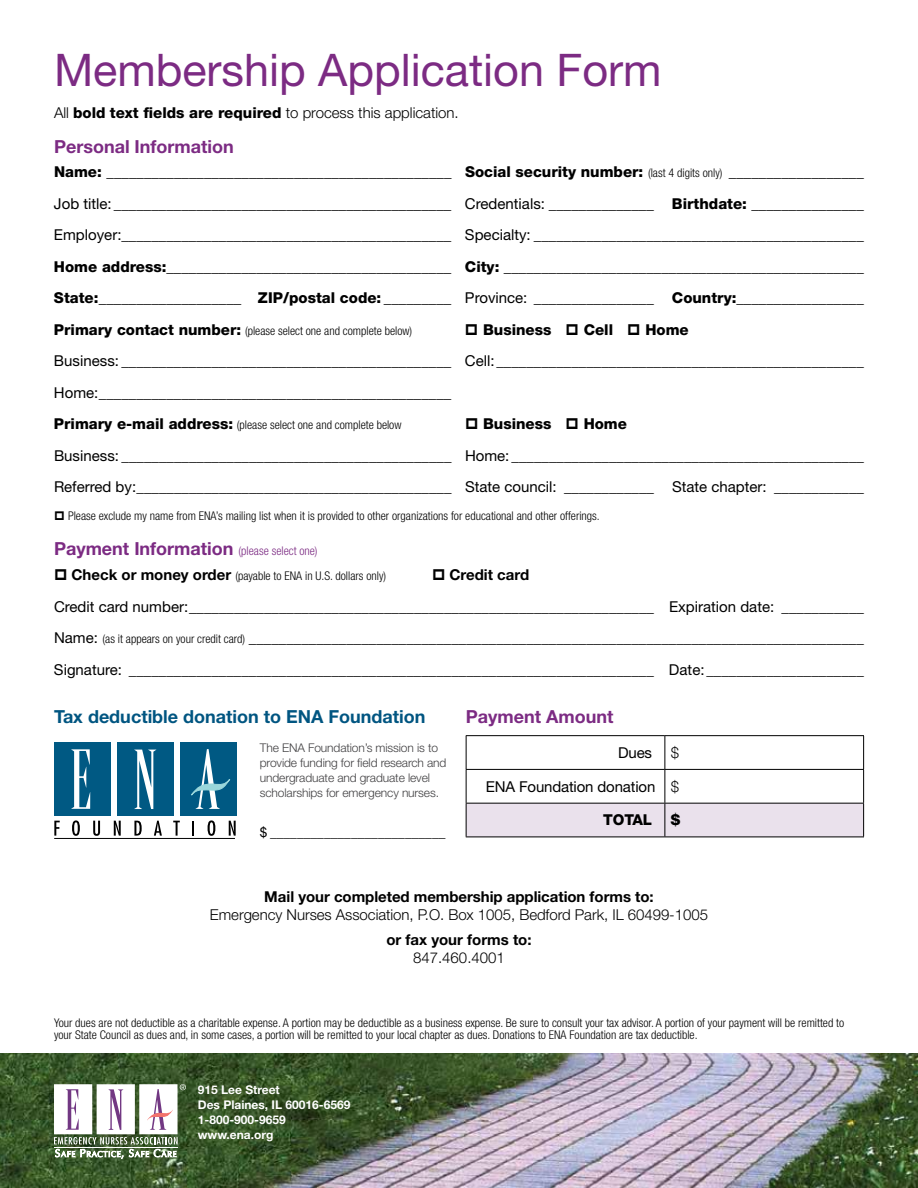
<style>
.page{position:relative;width:918px;height:1188px;background:#fff}
.page>*{position:absolute;margin:0;border:0;box-sizing:border-box;transform-origin:0 0}
.t1{font:45px "Helvetica Neue LT Std";color:#7c2b83}
.t2{font:700 18px "Helvetica Neue LT Std";color:#7c2b83}
.t3{font:700 18px "Helvetica Neue LT Std";color:#005581}
.t4{font:15px/31.5px "Helvetica Neue LT Std";color:#000}
.t5{font:800 15px/31.5px "Helvetica Neue LT Std";color:#000;text-align:justify}
.t6{font:300 15px "Helvetica Neue LT Std";letter-spacing:-.005em;color:#000}
.t7{font:700 15px "Helvetica Neue LT Std";letter-spacing:-.005em;color:#000}
.t8{font:13.5px "Helvetica Neue LT Std";color:#000}
.t9{font:300 condensed 12px/12px "Helvetica Neue LT Std";color:#000}
.t10{font:300 12px/15px "Helvetica Neue LT Std";letter-spacing:-.01em;color:#414042}
.t11{font:700 12px/15px "Helvetica Neue LT Std";color:#fff}
.s1{font-weight:800}
.s2{font-weight:300;font-stretch:condensed;font-size:12px}
.s3{font-weight:400}
.s4{font-weight:300}
.s5{font-weight:800;font-stretch:normal;font-size:15px}
.s6{font-weight:700;font-stretch:normal;font-size:15px}
</style>
<div class="page">
<img style="left:0;top:1053px;width:918px;height:135px">
<svg style="left:54px;top:1084px;width:132px;height:77px"></svg>
<hr style="left:54px;top:838px;width:181px;height:1px;background:#000">
<svg style="left:54px;top:821px;width:6px;height:15px"></svg>
<svg style="left:72px;top:820px;width:8px;height:16px"></svg>
<svg style="left:93px;top:821px;width:7px;height:15px"></svg>
<svg style="left:114px;top:821px;width:7px;height:15px"></svg>
<svg style="left:134px;top:821px;width:8px;height:15px"></svg>
<svg style="left:154px;top:821px;width:8px;height:15px"></svg>
<svg style="left:173px;top:821px;width:7px;height:15px"></svg>
<svg style="left:192px;top:821px;width:2px;height:15px"></svg>
<svg style="left:208px;top:820px;width:7px;height:16px"></svg>
<svg style="left:229px;top:821px;width:7px;height:15px"></svg>
<div style="left:54px;top:742px;width:56px;height:74px;background:#005983"></div>
<div style="left:117px;top:742px;width:56px;height:74px;background:#005983"></div>
<div style="left:180px;top:742px;width:56px;height:74px;background:#005983"></div>
<svg style="left:134px;top:750px;width:22px;height:59px"></svg>
<svg style="left:71px;top:749px;width:19px;height:60px"></svg>
<svg style="left:191px;top:749px;width:40px;height:60px"></svg>
<svg style="left:467px;top:736px;width:396px;height:101px"></svg>
<hr style="left:466px;top:735px;width:199px;height:1px;background:#000">
<hr style="left:466px;top:736px;width:1px;height:33px;background:#000">
<hr style="left:665px;top:735px;width:199px;height:1px;background:#000">
<hr style="left:664px;top:736px;width:1px;height:33px;background:#000">
<hr style="left:863px;top:736px;width:1px;height:33px;background:#000">
<hr style="left:466px;top:769px;width:199px;height:1px;background:#000">
<hr style="left:466px;top:770px;width:1px;height:33px;background:#000">
<hr style="left:665px;top:769px;width:199px;height:1px;background:#000">
<hr style="left:664px;top:770px;width:1px;height:33px;background:#000">
<hr style="left:863px;top:770px;width:1px;height:33px;background:#000">
<hr style="left:466px;top:803px;width:199px;height:1px;background:#000">
<hr style="left:466px;top:804px;width:1px;height:33px;background:#000">
<hr style="left:665px;top:803px;width:199px;height:1px;background:#000">
<hr style="left:664px;top:804px;width:1px;height:33px;background:#000">
<hr style="left:863px;top:804px;width:1px;height:33px;background:#000">
<hr style="left:466px;top:837px;width:199px;height:1px;background:#000">
<hr style="left:665px;top:837px;width:199px;height:1px;background:#000">
<h1 class="t1" style="left:54px;top:43px;width:609px">Membership Application Form</h1>
<p class="t6" style="left:54px;top:103px;width:406px">All <span class="s1">bold text fields are required</span> to process this application.</p>
<p class="t2" style="left:54px;top:135px;width:181px">Personal Information</p>
<p class="t5" style="left:54px;top:156px;width:811px">Name: ______________________________________________ Social security number: <span class="s2">(last 4 digits only)</span> __________________ <span class="s3">Job title: _____________________________________________ Credentials:</span> ______________ Birthdate: _______________ <span class="s3">Employer:____________________________________________ Specialty: ____________________________________________ </span>Home address:<span class="s4">______________________________________</span> City: <span class="s4">________________________________________________ </span>State:___________________ ZIP/postal code: _________ <span class="s3">Province:</span> ________________ Country:_________________</p>
<p class="t9" style="left:54px;top:325px;width:360px"><span class="s5">Primary contact number:</span> (please select one and complete below)</p>
<p class="t5" style="left:483px;top:314px;width:70px">Business</p>
<p class="t5" style="left:584px;top:314px;width:31px">Cell</p>
<p class="t5" style="left:645px;top:314px;width:45px">Home</p>
<p class="t4" style="left:54px;top:345px;width:812px">Business: ____________________________________________ Cell:_________________________________________________<br>Home:_______________________________________________</p>
<p class="t9" style="left:54px;top:419px;width:349px"><span class="s5">Primary e-mail address:</span> (please select one and complete below</p>
<p class="t5" style="left:483px;top:408px;width:70px">Business</p>
<p class="t5" style="left:584px;top:408px;width:45px">Home</p>
<p class="t4" style="left:54px;top:440px;width:811px">Business: ____________________________________________ Home: _______________________________________________<br>Referred by:__________________________________________ State council: ____________ State chapter: ____________</p>
<p class="t9" style="left:68px;top:510px;width:533px">Please exclude my name from ENA’s mailing list when it is provided to other organizations for educational and other offerings.</p>
<p class="t2" style="left:54px;top:538px;width:265px">Payment Information <span class="s2">(please select one)</span></p>
<p class="t9" style="left:72px;top:570px;width:316px"><span class="s6">Check or money order</span> (payable to ENA in U.S. dollars only)</p>
<p class="t7" style="left:450px;top:566px;width:81px">Credit card</p>
<p class="t4" style="left:54px;top:590px;width:812px;text-align:justify">Credit card number:______________________________________________________________ Expiration date: ___________ Name: <span class="s2">(as it appears on your credit card)</span> <span class="s1">__________________________________________________________________________________ </span>Signature: ______________________________________________________________________ Date: _____________________</p>
<p class="t3" style="left:54px;top:706px;width:373px">Tax deductible donation to ENA Foundation</p>
<p class="t10" style="left:260px;top:740px;width:188px">The ENA Foundation’s mission is to provide funding for field research and undergraduate and graduate level scholarships for emergency nurses.</p>
<p class="t8" style="left:260px;top:824px;width:187px">$ __________________________</p>
<p class="t2" style="left:466px;top:705px;width:149px">Payment Amount</p>
<p class="t4" style="left:618px;top:737px;width:63px">Dues <span class="s4">$</span></p>
<p class="t4" style="left:486px;top:770px;width:195px">ENA Foundation donation <span class="s4">$</span></p>
<p class="t5" style="left:603px;top:804px;width:50px">TOTAL</p>
<p class="t5" style="left:671px;top:804px;width:11px">$</p>
<p class="t7" style="left:264px;top:888px;width:391px">Mail your completed membership application forms to:</p>
<p class="t6" style="left:210px;top:906px;width:500px">Emergency Nurses Association, P.O. Box 1005, Bedford Park, IL 60499-1005</p>
<p class="t7" style="left:386px;top:930px;width:147px">or fax your forms to:</p>
<p class="t6" style="left:413px;top:949px;width:93px">847.460.4001</p>
<p class="t9" style="left:54px;top:1017px;width:792px">Your dues are not deductible as a charitable expense. A portion may be deductible as a business expense. Be sure to consult your tax advisor. A portion of your payment will be remitted to your State Council as dues and, in some cases, a portion will be remitted to your local chapter as dues. Donations to ENA Foundation are tax deductible.</p>
<p class="t11" style="left:198px;top:1082px;width:154px">915 Lee Street<br>Des Plaines, IL 60016-6569<br>1-800-900-9659 www.ena.org</p>
</div>
